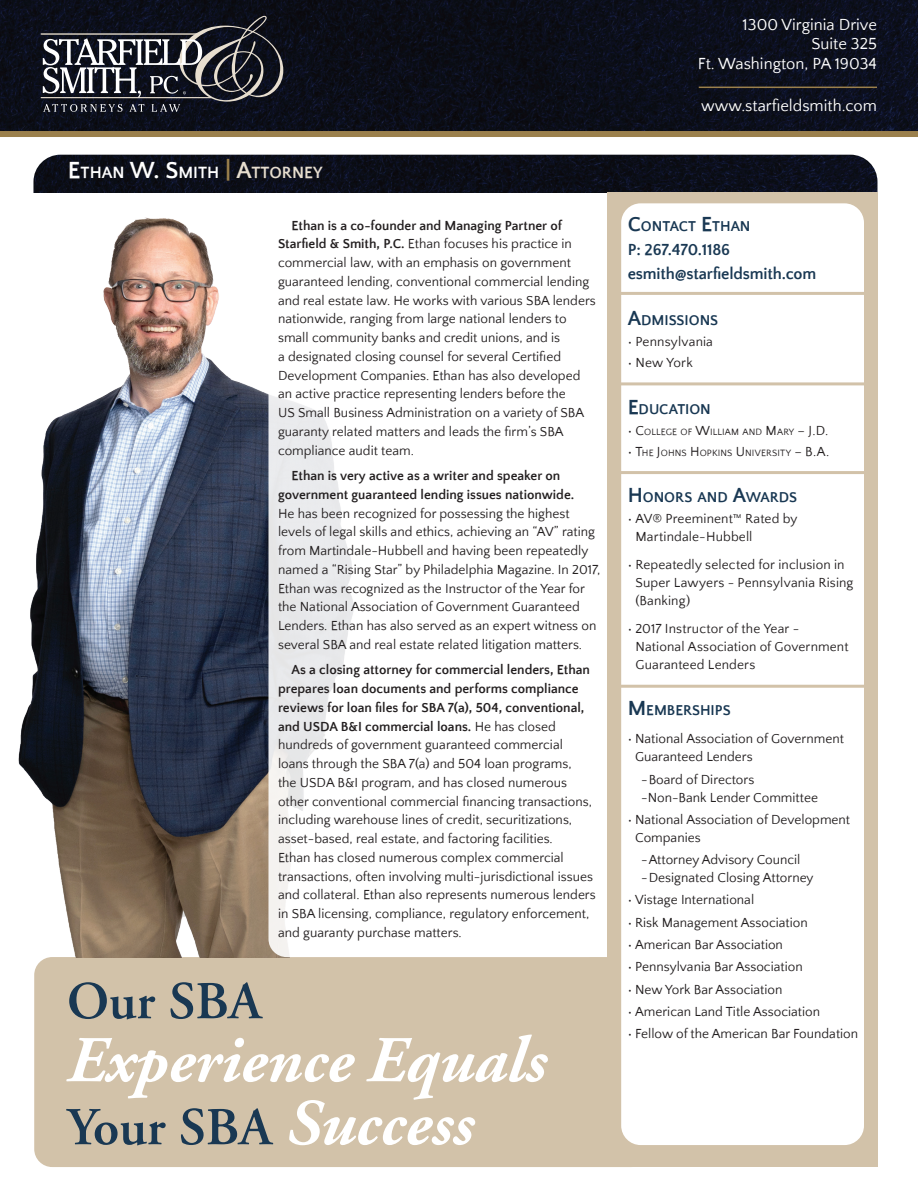
<style>
.page{position:relative;width:918px;height:1188px;background:#fff}
.page>*{position:absolute;margin:0;border:0;box-sizing:border-box;transform-origin:0 0}
.t1{font:italic 700 65.25px "Adobe Garamond";color:#fff}
.t2{font:600 53.25px "Adobe Garamond";color:#193853}
.t3{font:700 16.8px "Quattrocento Sans";color:#fff}
.t4{font:16.5px/19.5px "Quattrocento Sans";color:#fff;text-align:right}
.t5{font:700 16.5px/24px "Quattrocento Sans";letter-spacing:-.01em;color:#193853}
.t6{font:700 14.7px "Quattrocento Sans";color:#193853}
.t7{font:13.5px/18.8px "Quattrocento Sans";color:#231f20}
.t8{font:700 13.5px/18.8px "Quattrocento Sans";color:#231f20;text-align:center}
.t9{font:9.45px "Quattrocento Sans";letter-spacing:.015em;color:#231f20}
.s1{font-size:24px}
.s2{font-size:24px;color:#9b804c}
.s3{font-size:24px;color:#e7decf}
.s4{color:#e7decf}
.s5{font-weight:700}
.s6{font-weight:700;font-style:italic;font-size:65.25px;color:#fff}
.s7{font-size:21px}
.s8{font-size:13.5px}
</style>
<div class="page">
<img style="left:613px;top:155px;width:265px;height:38px">
<div style="left:34px;top:957px;width:615px;height:210px;background:#d2c2a9;border-radius:18px"></div>
<img style="left:0;top:0;width:918px;height:131px">
<div style="left:0;top:131px;width:918px;height:6px;background:#9b804c"></div>
<hr style="left:699px;top:87px;width:178px;height:1px;background:#9b804c">
<hr style="left:41px;top:33px;width:157px;height:2px;background:#e7decf">
<svg style="left:43px;top:16px;width:240px;height:53px;background:#3c3e46"></svg>
<div style="left:607px;top:193px;width:271px;height:974px;background:#d2c2a9"></div>
<div style="left:621px;top:203px;width:243px;height:942px;background:#fff;border-radius:19px"></div>
<img style="left:0;top:69px;width:613px;height:888px">
<hr style="left:620px;top:382px;width:247px;height:3px;background:#d2c2a9">
<hr style="left:620px;top:471px;width:247px;height:3px;background:#d2c2a9">
<hr style="left:620px;top:292px;width:247px;height:3px;background:#d2c2a9">
<hr style="left:620px;top:685px;width:247px;height:3px;background:#d2c2a9">
<div style="left:268px;top:197px;width:339px;height:760px;background:#fff;border-radius:18px"></div>
<p class="t3" style="left:68px;top:163px;width:256px"><span class="s1">E</span>THAN <span class="s1">W. S</span>MITH <span class="s2">|</span> <span class="s3">A</span><span class="s4">TTORNEY</span></p>
<p class="t7" style="left:278px;top:216px;width:319px;text-indent:14px"><span class="s5">Ethan is a co-founder and Managing Partner of Starfield &amp; Smith, P.C.</span> Ethan focuses his practice in commercial law, with an emphasis on government guaranteed lending, conventional commercial lending and real estate law. He works with various SBA lenders nationwide, ranging from large national lenders to small community banks and credit unions, and is<br>a designated closing counsel for several Certified Development Companies. Ethan has also developed an active practice representing lenders before the<br>US Small Business Administration on a variety of SBA guaranty related matters and leads the firm’s SBA compliance audit team.</p>
<p class="t8" style="left:278px;top:467px;width:298px">Ethan is very active as a writer and speaker on government guaranteed lending issues nationwide.</p>
<p class="t7" style="left:278px;top:504px;width:324px">He has been recognized for possessing the highest levels of legal skills and ethics, achieving an “AV” rating from Martindale-Hubbell and having been repeatedly named a “Rising Star” by Philadelphia Magazine. In 2017, Ethan was recognized as the Instructor of the Year for the National Association of Government Guaranteed Lenders. Ethan has also served as an expert witness on several SBA and real estate related litigation matters.</p>
<p class="t7" style="left:278px;top:661px;width:319px;text-indent:14px"><span class="s5">As a closing attorney for commercial lenders, Ethan prepares loan documents and performs compliance reviews for loan files for SBA 7(a), 504, conventional, and USDA B&amp;I commercial loans.</span> He has closed hundreds of government guaranteed commercial loans through the SBA 7(a) and 504 loan programs,<br>the USDA B&amp;I program, and has closed numerous other conventional commercial financing transactions, including warehouse lines of credit, securitizations, asset-based, real estate, and factoring facilities.<br>Ethan has closed numerous complex commercial transactions, often involving multi-jurisdictional issues and collateral. Ethan also represents numerous lenders in SBA licensing, compliance, regulatory enforcement, and guaranty purchase matters.</p>
<h2 class="t2" style="left:67px;top:972px;width:197px">Our SBA</h2>
<h1 class="t1" style="left:67px;top:1025px;width:481px">Experience Equals</h1>
<h2 class="t2" style="left:67px;top:1098px;width:408px">Your SBA <span class="s6">Success</span></h2>
<p class="t4" style="left:698px;top:15px;width:181px">1300 Virginia Drive<br>Suite 325<br>Ft. Washington, PA 19034</p>
<p class="t4" style="left:701px;top:96px;width:177px">www.starfieldsmith.com</p>
<p class="t6" style="left:628px;top:218px;width:124px"><span class="s7">C</span>ONTACT <span class="s7">E</span>THAN</p>
<p class="t5" style="left:628px;top:238px;width:190px">P: 267.470.1186 esmith@starfieldsmith.com</p>
<p class="t6" style="left:628px;top:313px;width:91px"><span class="s7">A</span>DMISSIONS</p>
<p class="t7" style="left:628px;top:333px;width:87px">• Pennsylvania</p>
<p class="t7" style="left:628px;top:354px;width:67px">• New York</p>
<p class="t6" style="left:628px;top:401px;width:85px"><span class="s7">E</span>DUCATION</p>
<p class="t9" style="left:628px;top:427px;width:202px"><span class="s8">• C</span>OLLEGE OF <span class="s8">W</span>ILLIAM AND <span class="s8">M</span>ARY <span class="s8">– J.D.</span></p>
<p class="t9" style="left:628px;top:448px;width:203px"><span class="s8">• T</span>HE <span class="s8">J</span>OHNS <span class="s8">H</span> OPKINS <span class="s8">U</span>NIVERSITY <span class="s8">– B.A.</span></p>
<p class="t6" style="left:628px;top:490px;width:170px"><span class="s7">H</span> ONORS AND <span class="s7">A</span>WARDS</p>
<p class="t7" style="left:635px;top:511px;width:164px;line-height:18px;text-indent:-8px">• AV® Preeminent™ Rated by<br>Martindale-Hubbell</p>
<p class="t7" style="left:635px;top:556px;width:219px;line-height:18px;text-indent:-8px">• Repeatedly selected for inclusion in<br>Super Lawyers - Pennsylvania Rising (Banking)</p>
<p class="t7" style="left:635px;top:620px;width:215px;line-height:18px;text-indent:-8px">• 2017 Instructor of the Year -<br>National Association of Government<br>Guaranteed Lenders</p>
<p class="t6" style="left:628px;top:703px;width:103px"><span class="s7">M</span> EMBERSHIPS</p>
<p class="t7" style="left:635px;top:730px;width:210px;line-height:18px;text-indent:-8px">• National Association of Government<br>Guaranteed Lenders</p>
<p class="t7" style="left:641px;top:771px;width:178px;line-height:18px">-Board of Directors -Non-Bank Lender Committee</p>
<p class="t7" style="left:635px;top:811px;width:216px;line-height:18px;text-indent:-8px">• National Association of Development<br>Companies</p>
<p class="t7" style="left:641px;top:851px;width:174px;line-height:18px">-Attorney Advisory Council -Designated Closing Attorney</p>
<p class="t7" style="left:628px;top:891px;width:128px">• Vistage International</p>
<p class="t7" style="left:628px;top:913px;width:182px">• Risk Management Association</p>
<p class="t7" style="left:628px;top:936px;width:157px">• American Bar Association</p>
<p class="t7" style="left:628px;top:958px;width:176px">• Pennsylvania Bar Association</p>
<p class="t7" style="left:628px;top:980px;width:156px">• New York Bar Association</p>
<p class="t7" style="left:628px;top:1003px;width:194px">• American Land Title Association</p>
<p class="t7" style="left:628px;top:1025px;width:232px">• Fellow of the American Bar Foundation</p>
</div>
